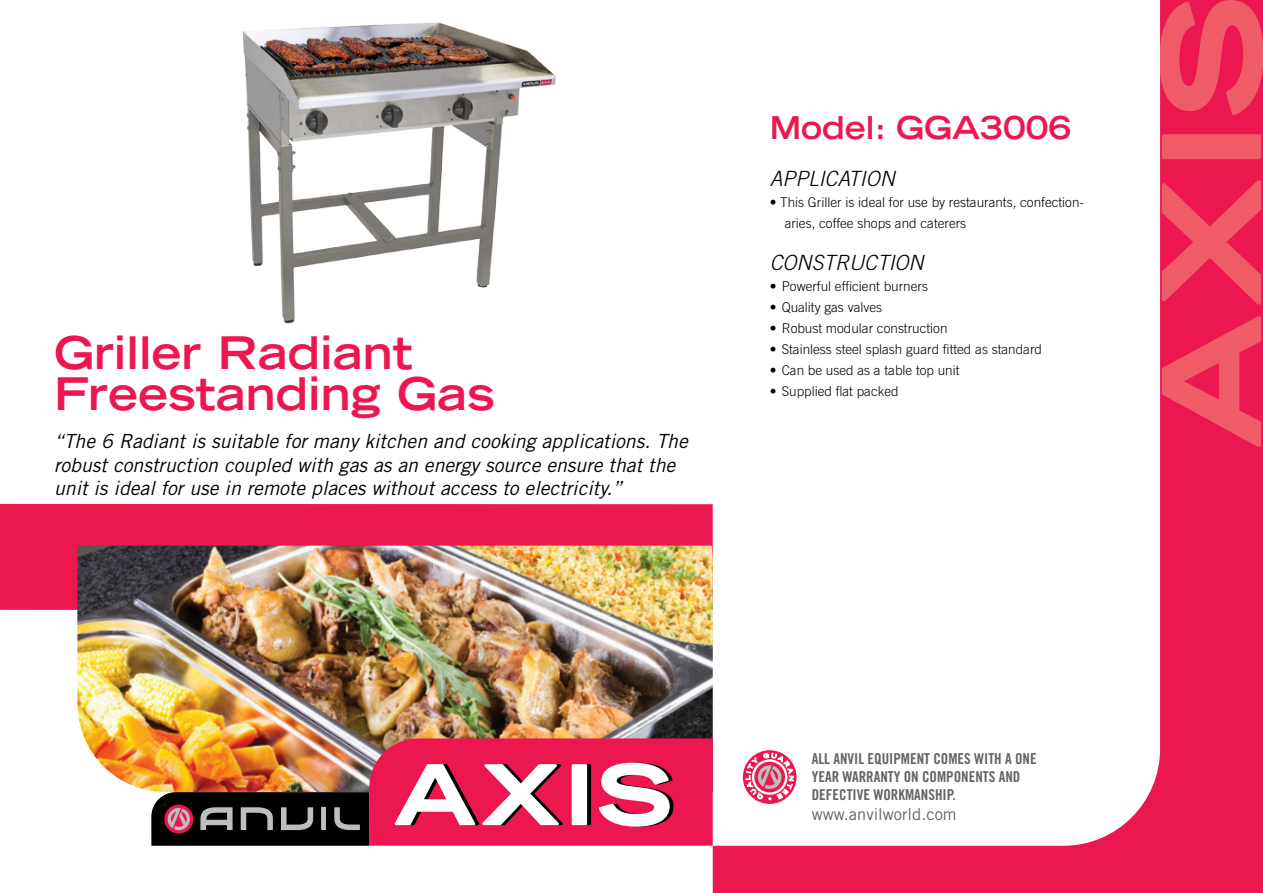
<style>
.page{position:relative;width:1263px;height:893px;background:#fff}
.page>*{position:absolute;margin:0;border:0;box-sizing:border-box;transform-origin:0 0}
.t1{font:700 expanded 45px "Trade Gothic LT Std";color:#ed174f}
.t2{font:700 expanded 31.5px "Trade Gothic LT Std";color:#ed174f}
.t3{font:italic 300 21px "Trade Gothic LT Std";color:#000}
.t4{font:italic 19.5px/23.4px "Trade Gothic LT Std";color:#000}
.t5{font:16.5px "Trade Gothic LT Std";color:#636466}
.t6{font:15px/18px "Trade Gothic LT Std Bd Cn 20";color:#636466}
.t7{font:300 13.5px "Trade Gothic LT Std";color:#000}
</style>
<div class="page">
<svg style="left:713px;top:447px;width:550px;height:446px"></svg>
<svg style="left:1160px;top:0;width:103px;height:447px;background:#ee365a"></svg>
<svg style="left:743px;top:750px;width:53px;height:54px"></svg>
<svg style="left:745px;top:753px;width:49px;height:47px"></svg>
<div style="left:0;top:504px;width:713px;height:106px;background:#ed174f"></div>
<img style="left:77px;top:546px;width:636px;height:245px">
<img style="left:151px;top:738px;width:562px;height:108px">
<img style="left:242px;top:22px;width:314px;height:302px">
<p class="t1" style="left:54px;top:323px;width:360px">Griller Radiant</p>
<p class="t1" style="left:54px;top:364px;width:442px">Freestanding Gas</p>
<p class="t4" style="left:54px;top:430px;width:635px">“The 6 Radiant is suitable for many kitchen and cooking applications. The robust construction coupled with gas as an energy source ensure that the unit is ideal for use in remote places without access to electricity.”</p>
<p class="t2" style="left:770px;top:107px;width:303px">Model: GGA3006</p>
<p class="t3" style="left:770px;top:166px;width:127px">APPLICATION</p>
<p class="t7" style="left:770px;top:194px;width:316px">• This Griller is ideal for use by restaurants, confection-</p>
<p class="t7" style="left:785px;top:215px;width:183px">aries, coffee shops and caterers</p>
<p class="t3" style="left:770px;top:250px;width:156px">CONSTRUCTION</p>
<p class="t7" style="left:770px;top:278px;width:160px">• Powerful efficient burners</p>
<p class="t7" style="left:770px;top:299px;width:114px">• Quality gas valves</p>
<p class="t7" style="left:770px;top:320px;width:179px">• Robust modular construction</p>
<p class="t7" style="left:770px;top:341px;width:274px">• Stainless steel splash guard fitted as standard</p>
<p class="t7" style="left:770px;top:362px;width:191px">• Can be used as a table top unit</p>
<p class="t7" style="left:770px;top:383px;width:131px">• Supplied flat packed</p>
<p class="t6" style="left:812px;top:750px;width:226px">ALL ANVIL EQUIPMENT COMES WITH A ONE<br>YEAR WARRANTY ON COMPONENTS AND<br>DEFECTIVE WORKMANSHIP.</p>
<p class="t5" style="left:812px;top:804px;width:146px">www.anvilworld.com</p>
</div>
